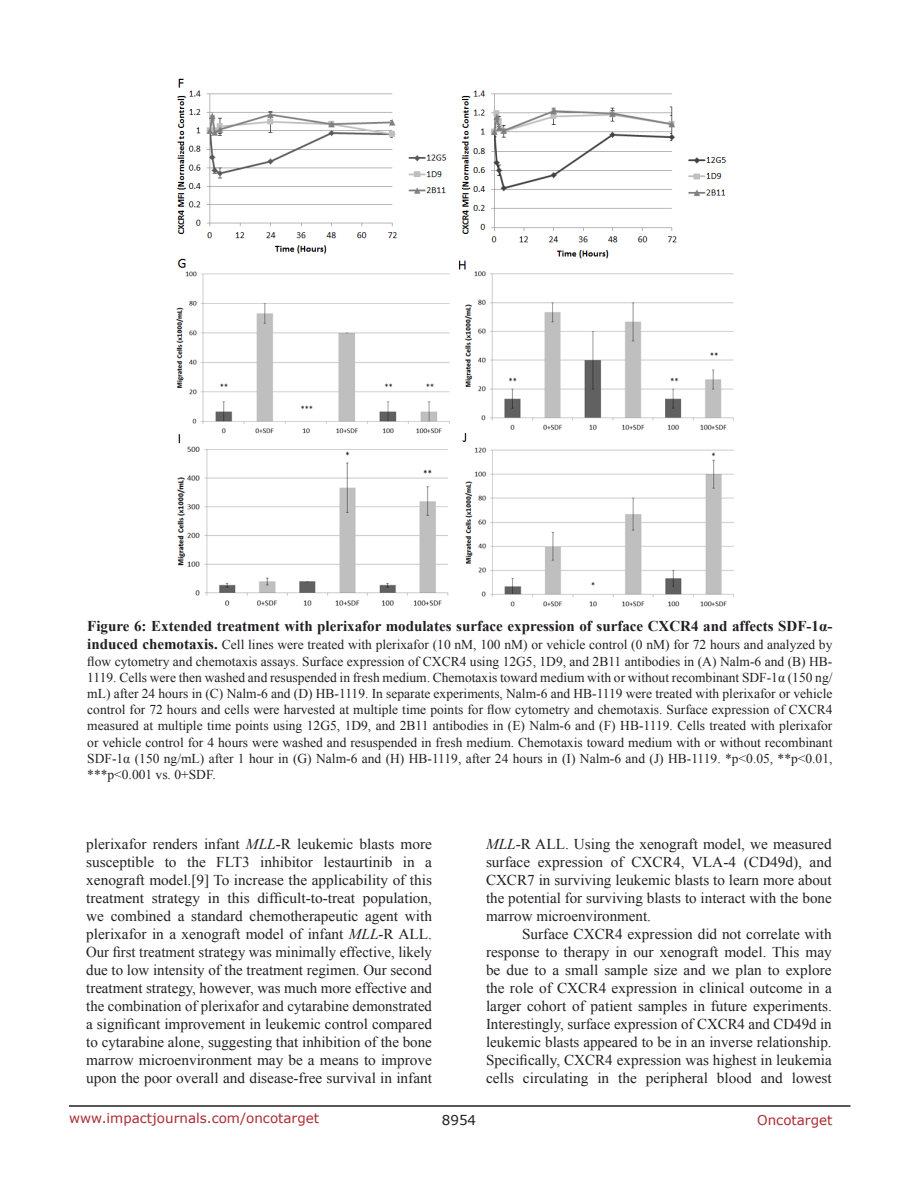
<style>
.page{position:relative;width:918px;height:1188px;background:#fff}
.page>*{position:absolute;margin:0;border:0;box-sizing:border-box;transform-origin:0 0}
.BodyText{font:15px/18px "Times New Roman";color:#221f22;text-align:justify}
.FigureText{font:700 15px "Times New Roman";color:#221f22}
.FigureText-2{font:13.5px/16.2px "Times New Roman";color:#221f22;text-align:justify}
.t1{font:13.5px "Verdana";color:#ac2b31}
.t2{font:13.5px "Verdana";color:#221f22}
.s1{font-weight:700;font-size:15px}
.s2{font-style:italic}
</style>
<div class="page">
<hr style="left:69px;top:1105px;width:781px;height:2px;background:#231f20">
<img style="left:176px;top:78px;width:559px;height:529px">
<p class="FigureText" style="left:87px;top:616px;width:747px">Figure 6: Extended treatment with plerixafor modulates surface expression of surface CXCR4 and affects SDF-1α-</p>
<p class="FigureText-2" style="left:87px;top:637px;width:747px"><span class="s1">induced chemotaxis.</span> Cell lines were treated with plerixafor (10 nM, 100 nM) or vehicle control (0 nM) for 72 hours and analyzed by flow cytometry and chemotaxis assays. Surface expression of CXCR4 using 12G5, 1D9, and 2B11 antibodies in (A) Nalm-6 and (B) HB-1119. Cells were then washed and resuspended in fresh medium. Chemotaxis toward medium with or without recombinant SDF-1α (150 ng/ mL) after 24 hours in (C) Nalm-6 and (D) HB-1119. In separate experiments, Nalm-6 and HB-1119 were treated with plerixafor or vehicle control for 72 hours and cells were harvested at multiple time points for flow cytometry and chemotaxis. Surface expression of CXCR4 measured at multiple time points using 12G5, 1D9, and 2B11 antibodies in (E) Nalm-6 and (F) HB-1119. Cells treated with plerixafor or vehicle control for 4 hours were washed and resuspended in fresh medium. Chemotaxis toward medium with or without recombinant SDF-1α (150 ng/mL) after 1 hour in (G) Nalm-6 and (H) HB-1119, after 24 hours in (I) Nalm-6 and (J) HB-1119. *p&lt;0.05, **p&lt;0.01, ***p&lt;0.001 vs. 0+SDF.</p>
<p class="BodyText" style="left:86px;top:835px;width:347px">plerixafor renders infant <span class="s2">MLL-</span>R leukemic blasts more susceptible to the FLT3 inhibitor lestaurtinib in a xenograft model.[9] To increase the applicability of this treatment strategy in this difficult-to-treat population, we combined a standard chemotherapeutic agent with plerixafor in a xenograft model of infant <span class="s2">MLL-</span>R ALL.<br>Our first treatment strategy was minimally effective, likely due to low intensity of the treatment regimen. Our second treatment strategy, however, was much more effective and the combination of plerixafor and cytarabine demonstrated a significant improvement in leukemic control compared to cytarabine alone, suggesting that inhibition of the bone marrow microenvironment may be a means to improve upon the poor overall and disease-free survival in infant</p>
<p class="BodyText" style="left:486px;top:835px;width:347px"><span class="s2">MLL</span>-R ALL. Using the xenograft model, we measured surface expression of CXCR4, VLA-4 (CD49d), and CXCR7 in surviving leukemic blasts to learn more about the potential for surviving blasts to interact with the bone marrow microenvironment.</p>
<p class="BodyText" style="left:486px;top:925px;width:347px;text-indent:36px">Surface CXCR4 expression did not correlate with response to therapy in our xenograft model. This may be due to a small sample size and we plan to explore the role of CXCR4 expression in clinical outcome in a larger cohort of patient samples in future experiments.<br>Interestingly, surface expression of CXCR4 and CD49d in leukemic blasts appeared to be in an inverse relationship.<br>Specifically, CXCR4 expression was highest in leukemia cells circulating in the peripheral blood and lowest</p>
<p class="t1" style="left:69px;top:1109px;width:252px">www.impactjournals.com/oncotarget</p>
<p class="t2" style="left:442px;top:1111px;width:36px">8954</p>
<p class="t1" style="left:757px;top:1111px;width:77px">Oncotarget</p>
</div>
